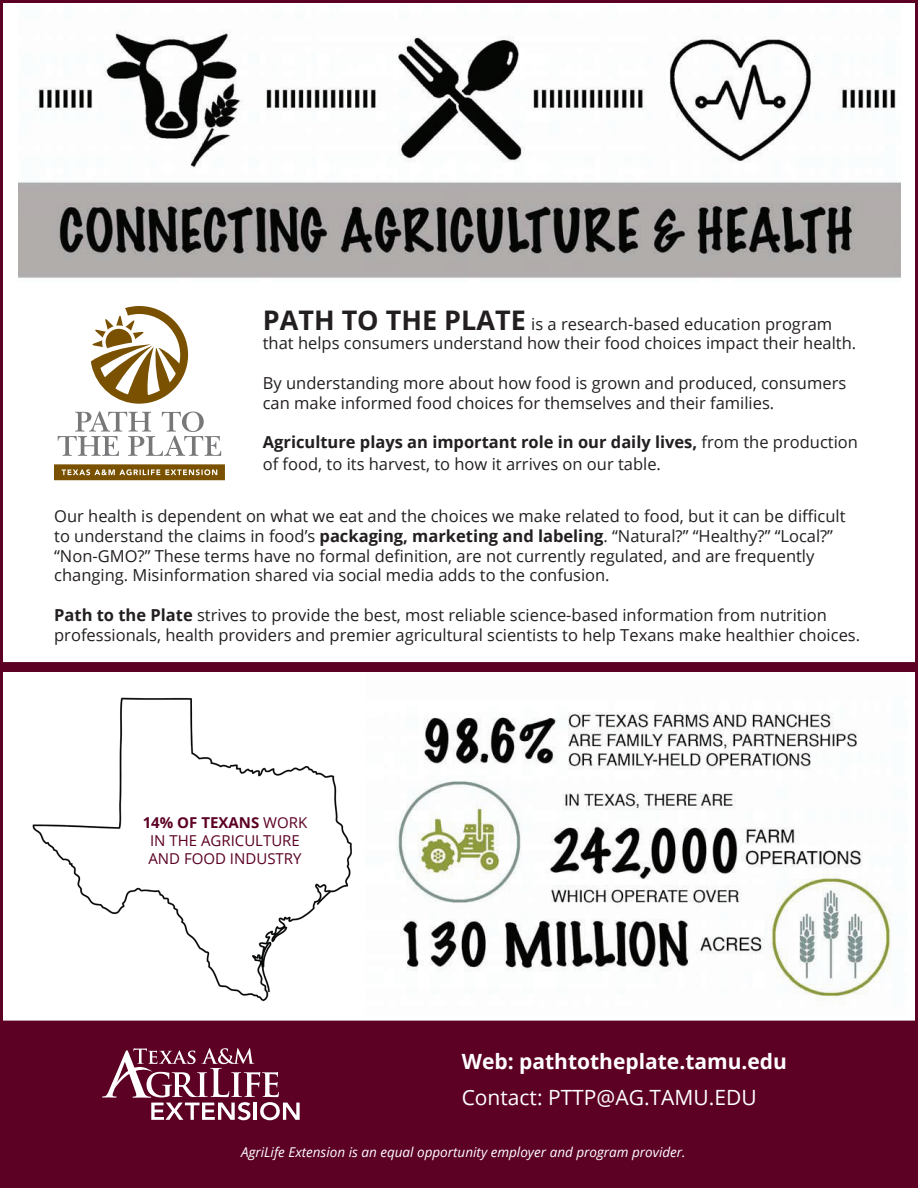
<style>
.page{position:relative;width:918px;height:1188px;background:#fff}
.page>*{position:absolute;margin:0;border:0;box-sizing:border-box;transform-origin:0 0}
.t1{font:700 21px "Open Sans";color:#fff}
.t2{font:21px "Open Sans";color:#fff}
.t3{font:16.5px/19.8px "Open Sans";color:#231f20}
.t4{font:15px/18px "Open Sans";color:#5c0024;text-align:center}
.t5{font:italic 13.5px "Open Sans";color:#fff}
.s1{font-weight:700;font-size:27px}
.s2{font-weight:700}
</style>
<div class="page">
<img style="left:32px;top:697px;width:320px;height:305px">
<img style="left:396px;top:712px;width:496px;height:294px">
<img style="left:18px;top:30px;width:882px;height:248px">
<div style="left:1px;top:1021px;width:916px;height:166px;background:#5c0024"></div>
<div style="left:0;top:1021px;width:918px;height:167px;border:2px solid #5c0024"></div>
<svg style="left:102px;top:1048px;width:198px;height:72px"></svg>
<svg style="left:91px;top:306px;width:97px;height:98px"></svg>
<svg style="left:58px;top:411px;width:163px;height:45px"></svg>
<svg style="left:54px;top:464px;width:171px;height:16px;background:#8d6c27"></svg>
<svg style="left:1px;top:662px;width:917px;height:10px;background:#5c0125"></svg>
<p class="t3" style="left:263px;top:313px;width:595px"><span class="s1">PATH TO THE PLATE</span> is a research-based education program that helps consumers understand how their food choices impact their health.</p>
<p class="t3" style="left:263px;top:373px;width:585px">By understanding more about how food is grown and produced, consumers can make informed food choices for themselves and their families.</p>
<p class="t3" style="left:263px;top:431px;width:597px;line-height:21.6px"><span class="s2">Agriculture plays an important role in our daily lives,</span> from the production of food, to its harvest, to how it arrives on our table.</p>
<p class="t3" style="left:54px;top:506px;width:793px">Our health is dependent on what we eat and the choices we make related to food, but it can be difficult to understand the claims in food’s <span class="s2">packaging, marketing and labeling</span>. “Natural?” “Healthy?” “Local?” “Non-GMO?” These terms have no formal definition, are not currently regulated, and are frequently changing. Misinformation shared via social media adds to the confusion.</p>
<p class="t3" style="left:54px;top:605px;width:807px"><span class="s2">Path to the Plate</span> strives to provide the best, most reliable science-based information from nutrition professionals, health providers and premier agricultural scientists to help Texans make healthier choices.</p>
<p class="t4" style="left:143px;top:814px;width:166px"><span class="s2">14% OF TEXANS</span> WORK<br>IN THE AGRICULTURE<br>AND FOOD INDUSTRY</p>
<p class="t1" style="left:462px;top:1047px;width:327px">Web: pathtotheplate.tamu.edu</p>
<p class="t2" style="left:462px;top:1083px;width:296px">Contact: PTTP@AG.TAMU.EDU</p>
<p class="t5" style="left:241px;top:1143px;width:446px">AgriLife Extension is an equal opportunity employer and program provider.</p>
</div>
